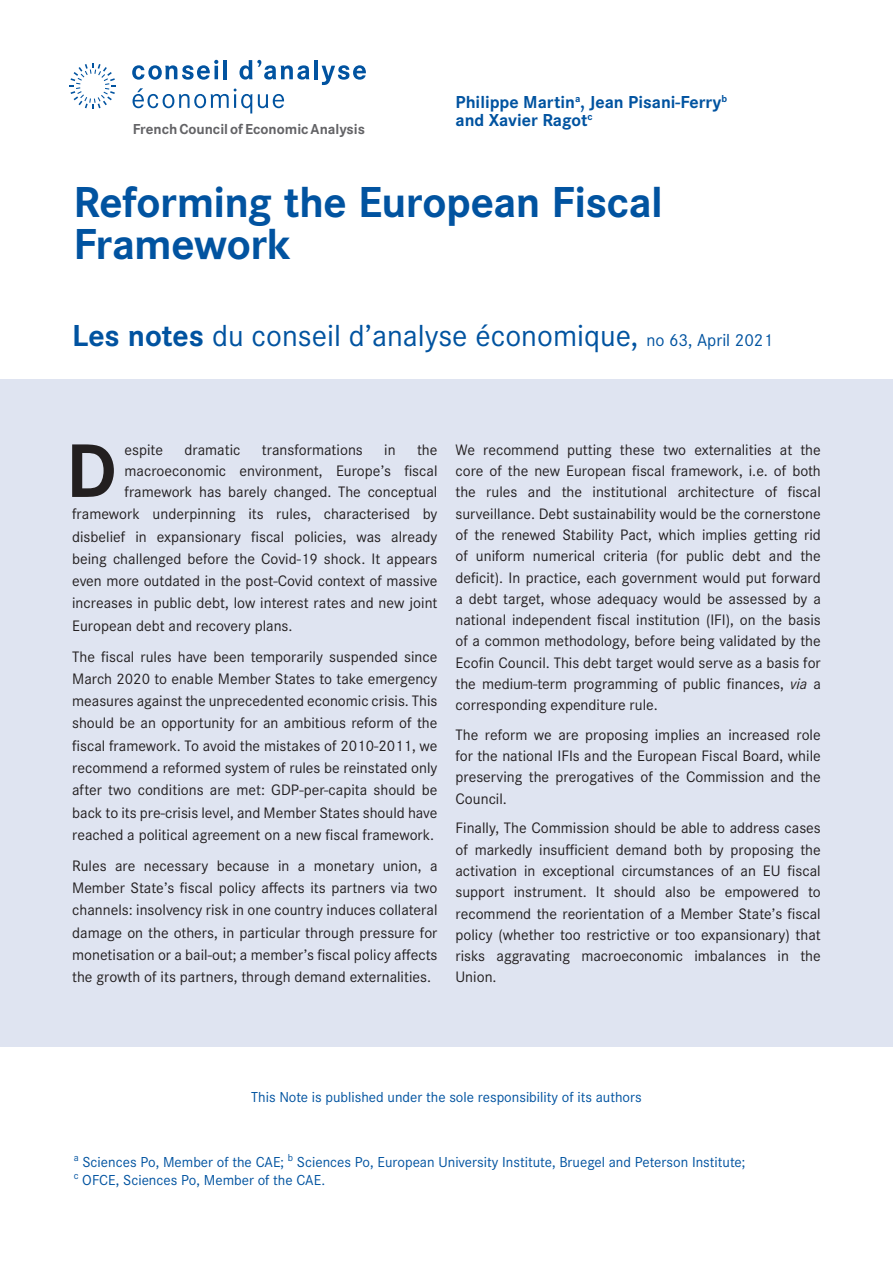
<style>
.page{position:relative;width:893px;height:1263px;background:#fff}
.page>*{position:absolute;margin:0;border:0;box-sizing:border-box;transform-origin:0 0}
.Résumé____lettrine{font:700 78.75px "Corporate S";color:#231f20}
.Titre_de_la_Note{font:700 45px/42px "Corporate S";letter-spacing:-.01em;color:#0153a0}
.t1{font:31.5px "Corporate S";color:#0153a0}
.Auteurs{font:700 18px/18px "Corporate S";color:#0153a0}
.Résumé{font:15.75px/21.3px "Corporate S";color:#231f20;text-align:justify}
.Résumé____lettrine-2{font:15.75px "Corporate S";color:#231f20}
.Organisme{font:15px "Corporate S";color:#0153a0}
.t2{font:700 15px "Corporate S";color:#636366}
.s1{font-weight:700}
.s2{font-size:18px}
.s3{font-style:italic}
</style>
<div class="page">
<div style="left:0;top:379px;width:893px;height:667px;background:#dfe4f1"></div>
<svg style="left:132px;top:60px;width:86px;height:20px"></svg>
<hr style="left:223px;top:60px;width:4px;height:19px;background:#0153a0">
<svg style="left:239px;top:60px;width:70px;height:20px"></svg>
<hr style="left:314px;top:60px;width:3px;height:19px;background:#0153a0">
<svg style="left:322px;top:65px;width:44px;height:20px"></svg>
<svg style="left:133px;top:88px;width:151px;height:25px"></svg>
<svg style="left:70px;top:63px;width:46px;height:46px"></svg>
<p class="t2" style="left:133px;top:118px;width:234px">French Council of Economic Analysis</p>
<p class="Auteurs" style="left:455px;top:93px;width:273px">Philippe Martin<sup>a</sup>, Jean Pisani-Ferry<sup>b </sup>and Xavier Ragot<sup>c</sup></p>
<p class="Titre_de_la_Note" style="left:73px;top:179px;width:591px">Reforming the European Fiscal<br>Framework</p>
<p class="t1" style="left:72px;top:315px;width:702px"><span class="s1">Les notes</span> du conseil d’analyse économique, <span class="s2">no 63, April 2021</span></p>
<p class="Résumé____lettrine" style="left:66px;top:416px;width:52px">D</p>
<p class="Résumé____lettrine-2" style="left:125px;top:439px;width:40px">espite</p>
<p class="Résumé____lettrine-2" style="left:184px;top:439px;width:58px">dramatic</p>
<p class="Résumé____lettrine-2" style="left:262px;top:439px;width:102px">transformations</p>
<p class="Résumé____lettrine-2" style="left:384px;top:439px;width:13px">in</p>
<p class="Résumé____lettrine-2" style="left:417px;top:439px;width:22px">the</p>
<p class="Résumé____lettrine-2" style="left:125px;top:460px;width:314px">macroeconomic environment, Europe’s fiscal</p>
<p class="Résumé____lettrine-2" style="left:125px;top:481px;width:314px">framework has barely changed. The conceptual</p>
<p class="Résumé____lettrine-2" style="left:72px;top:504px;width:367px">framework underpinning its rules, characterised by</p>
<p class="Résumé____lettrine-2" style="left:72px;top:526px;width:367px">disbelief in expansionary fiscal policies, was already</p>
<p class="Résumé____lettrine-2" style="left:72px;top:548px;width:367px">being challenged before the Covid-19 shock. It appears</p>
<p class="Résumé____lettrine-2" style="left:72px;top:571px;width:367px">even more outdated in the post-Covid context of massive</p>
<p class="Résumé____lettrine-2" style="left:72px;top:593px;width:367px">increases in public debt, low interest rates and new joint</p>
<p class="Résumé____lettrine-2" style="left:72px;top:615px;width:222px">European debt and recovery plans.</p>
<p class="Résumé" style="left:72px;top:645px;width:367px;line-height:22.4px">The fiscal rules have been temporarily suspended since March 2020 to enable Member States to take emergency measures against the unprecedented economic crisis. This should be an opportunity for an ambitious reform of the fiscal framework. To avoid the mistakes of 2010-2011, we recommend a reformed system of rules be reinstated only after two conditions are met: GDP-per-capita should be back to its pre-crisis level, and Member States should have reached a political agreement on a new fiscal framework.</p>
<p class="Résumé" style="left:72px;top:854px;width:367px;line-height:22.4px">Rules are necessary because in a monetary union, a Member State’s fiscal policy affects its partners via two channels: insolvency risk in one country induces collateral damage on the others, in particular through pressure for monetisation or a bail-out; a member’s fiscal policy affects the growth of its partners, through demand externalities.</p>
<p class="Résumé" style="left:455px;top:438px;width:367px">We recommend putting these two externalities at the core of the new European fiscal framework, i.e. of both the rules and the institutional architecture of fiscal surveillance. Debt sustainability would be the cornerstone of the renewed Stability Pact, which implies getting rid of uniform numerical criteria (for public debt and the deficit). In practice, each government would put forward a debt target, whose adequacy would be assessed by a national independent fiscal institution (IFI), on the basis of a common methodology, before being validated by the Ecofin Council. This debt target would serve as a basis for the medium-term programming of public finances, <span class="s3">via</span> a corresponding expenditure rule.</p>
<p class="Résumé" style="left:455px;top:723px;width:367px">The reform we are proposing implies an increased role for the national IFIs and the European Fiscal Board, while preserving the prerogatives of the Commission and the Council.</p>
<p class="Résumé" style="left:455px;top:817px;width:367px">Finally, The Commission should be able to address cases of markedly insufficient demand both by proposing the activation in exceptional circumstances of an EU fiscal support instrument. It should also be empowered to recommend the reorientation of a Member State’s fiscal policy (whether too restrictive or too expansionary) that risks aggravating macroeconomic imbalances in the Union.</p>
<p class="Organisme" style="left:251px;top:1087px;width:392px">This Note is published under the sole responsibility of its authors</p>
<p class="Organisme" style="left:74px;top:1152px;width:673px"><sup>a</sup> Sciences Po, Member of the CAE; <sup>b</sup> Sciences Po, European University Institute, Bruegel and Peterson Institute;</p>
<p class="Organisme" style="left:74px;top:1170px;width:253px"><sup>c</sup> OFCE, Sciences Po, Member of the CAE.</p>
</div>
